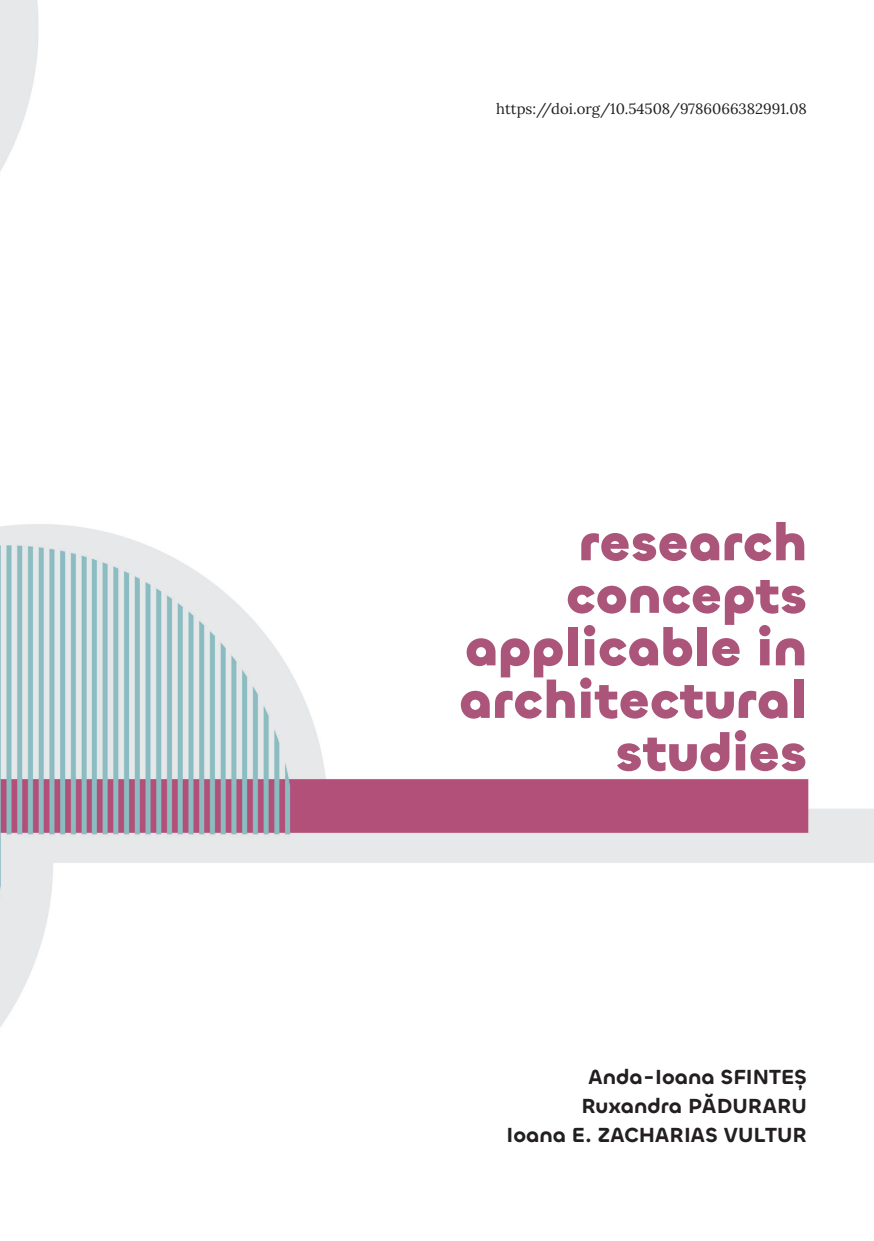
<style>
.page{position:relative;width:874px;height:1241px;background:#fff}
.page>*{position:absolute;margin:0;border:0;box-sizing:border-box;transform-origin:0 0}
.t1{font:700 52.5px/52.5px "Chillax";color:#ac557b;text-align:right}
.t2{font:600 21px/28.9px "Chillax";color:#231f20;text-align:right}
.t3{font:14.88px "Lora";color:#231f20}
</style>
<div class="page">
<img style="left:0;top:0;width:873px;height:1027px">
<p class="t3" style="left:496px;top:98px;width:312px">https://doi.org/10.54508/9786066382991.08</p>
<h1 class="t1" style="left:459px;top:517px;width:349px">research concepts applicable in architectural studies</h1>
<p class="t2" style="left:506px;top:1062px;width:302px">Anda-Ioana SFINTEȘ<br>Ruxandra PĂDURARU<br>Ioana E. ZACHARIAS VULTUR</p>
</div>
